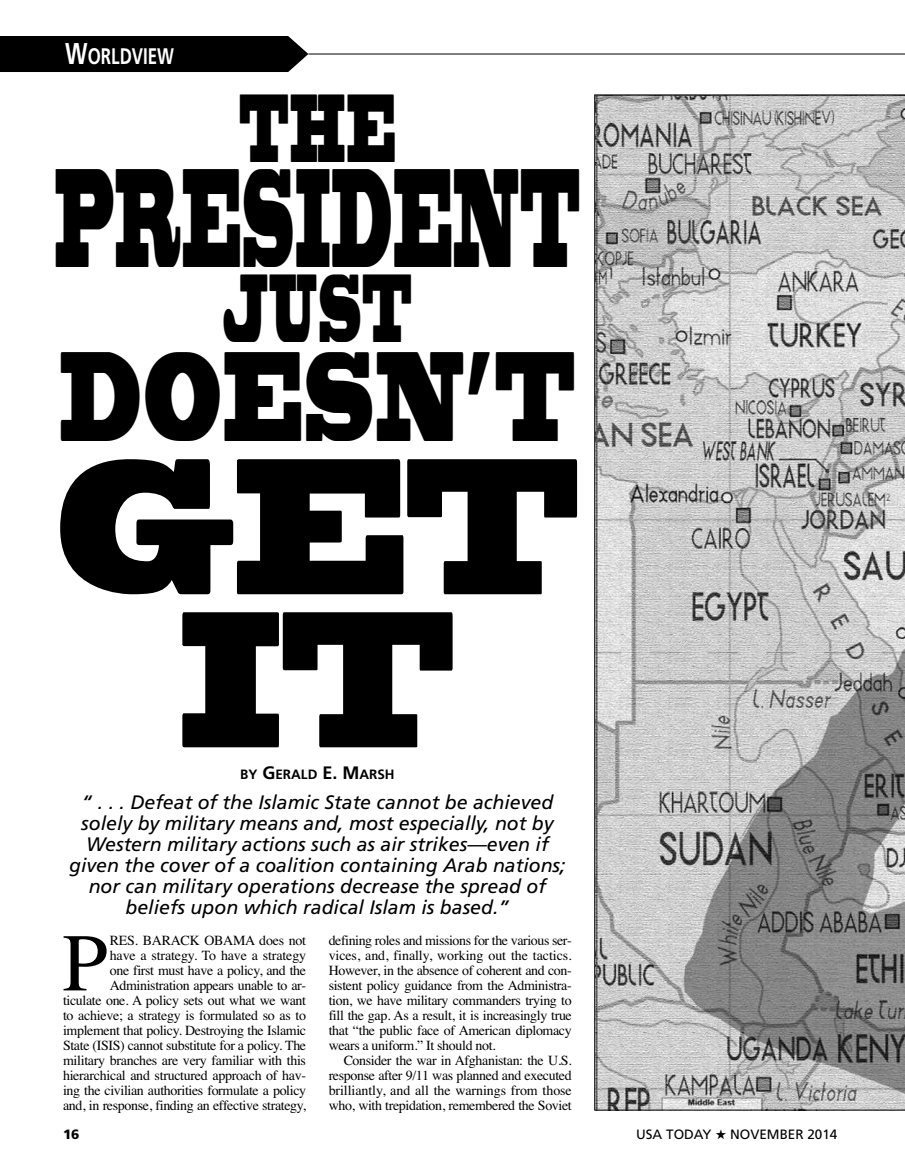
<style>
.page{position:relative;width:905px;height:1175px;background:#fff}
.page>*{position:absolute;margin:0;border:0;box-sizing:border-box;transform-origin:0 0}
.t1{font:180px/153px "Blackoak";color:#000;text-align:center;scale:.53 1}
.t2{font:130.5px "Blackoak";letter-spacing:.045em;color:#000;scale:.25 1}
.t3{font:118.5px "Blackoak";letter-spacing:.045em;color:#000;scale:.37 1}
.t4{font:90px "Blackoak";letter-spacing:.045em;color:#000;scale:.3 1}
.t5{font:81.9px "Times";color:#000}
.t6{font:700 22.5px "Frutiger";color:#fff;scale:.75 1}
.t7{font:italic 19.5px/21px "Frutiger";color:#000;text-align:center}
.t8{font:13.95px/15px "Times";letter-spacing:-.025em;color:#000;text-align:justify}
.t9{font:13.5px "Frutiger";color:#000}
.t10{font:700 13.5px "Frutiger";color:#000}
.t11{font:900 13.5px "Frutiger";color:#000}
.s1{font-size:30px}
.s2{font-size:18px}
</style>
<div class="page">
<div style="left:0;top:36px;width:308px;height:36px;background:#000"></div>
<hr style="left:308px;top:54px;width:596px;height:1px;background:#000">
<svg style="left:594px;top:94px;width:310px;height:1016px;background:#b0b0b0"></svg>
<h3 class="t6" style="left:65px;top:48px;width:147px"><span class="s1">W</span>ORLDVIEW</h3>
<h3 class="t4" style="left:239px;top:94px;width:521px">THE</h3>
<h2 class="t2" style="left:55px;top:169px;width:2100px">PRESIDENT</h2>
<h3 class="t4" style="left:223px;top:274px;width:629px">JUST</h3>
<h3 class="t3" style="left:60px;top:352px;width:1392px">DOESN’T</h3>
<h1 class="t1" style="left:56px;top:464px;width:988px">GET<br>IT</h1>
<p class="t10" style="left:240px;top:768px;width:156px">BY <span class="s2">G</span>ERALD <span class="s2">E. M</span>ARSH</p>
<p class="t7" style="left:69px;top:793px;width:498px">“ . . . Defeat of the Islamic State cannot be achieved solely by military means and, most especially, not by Western military actions such as air strikes—even if given the cover of a coalition containing Arab nations; nor can military operations decrease the spread of beliefs upon which radical Islam is based.”</p>
<p class="t8" style="left:63px;top:933px;width:245px;text-align:right">RES. BARACK OBAMA does not<br>have a strategy. To have a strategy<br>one first must have a policy, and the Administration appears unable to ar-<br>ticulate one. A policy sets out what we want to achieve; a strategy is formulated so as to implement that policy. Destroying the Islamic State (ISIS) cannot substitute for a policy. The military branches are very familiar with this hierarchical and structured approach of hav&shy;ing the civilian authorities formulate a policy and, in response, finding an effective strategy,</p>
<p class="t8" style="left:328px;top:933px;width:245px">defining roles and missions for the various ser&shy;vices, and, finally, working out the tactics.<br>However, in the absence of coherent and con&shy;sistent policy guidance from the Administra&shy;tion, we have military commanders trying to fill the gap. As a result, it is increasingly true that “the public face of American diplomacy wears a uniform.” It should not.</p>
<h3 class="t5" style="left:62px;top:914px;width:47px">P</h3>
<p class="t8" style="left:328px;top:1053px;width:245px;text-indent:15px">Consider the war in Afghanistan: the U.S. response after 9/11 was planned and executed brilliantly, and all the warnings from those who, with trepidation, remembered the Soviet</p>
<p class="t11" style="left:63px;top:1129px;width:18px">16</p>
<p class="t9" style="left:636px;top:1129px;width:203px">USA TODAY ★ NOVEMBER 2014</p>
</div>
